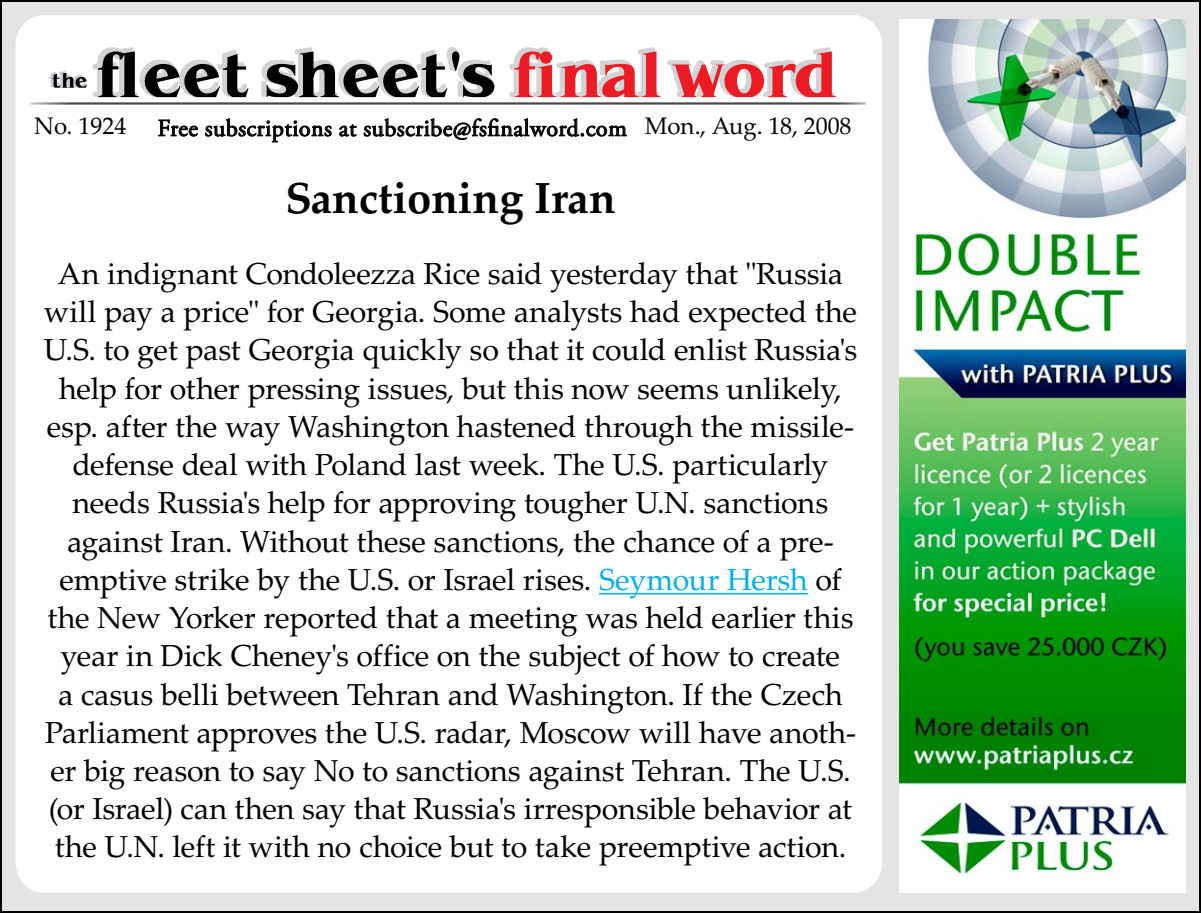
<style>
.page{position:relative;width:1201px;height:913px;background:#fff}
.page>*{position:absolute;margin:0;border:0;box-sizing:border-box;transform-origin:0 0}
.t1{font:700 43.6px "Palatino LTCE";color:#000}
.t2{font:30.4px/38.2px "Palatino LTCE";letter-spacing:-.01em;color:#000;text-align:center}
.t3{font:24px "Adobe Garamond Pro";letter-spacing:.02em;color:#000}
.t4{font:24px "Palatino LTCE";letter-spacing:-.005em;color:#000}
.s1{color:#00aeef}
</style>
<div class="page">
<div style="left:1px;top:1px;width:1198px;height:910px;background:#e5e4e4"></div>
<div style="left:16px;top:15px;width:865px;height:877px;background:#fff;border-radius:29px"></div>
<svg style="left:158px;top:119px;width:40px;height:17px"></svg>
<svg style="left:205px;top:118px;width:126px;height:24px"></svg>
<svg style="left:339px;top:124px;width:17px;height:13px"></svg>
<svg style="left:363px;top:118px;width:263px;height:22px"></svg>
<img style="left:30px;top:102px;width:836px;height:3px">
<svg style="left:49px;top:47px;width:446px;height:50px"></svg>
<svg style="left:509px;top:47px;width:326px;height:50px"></svg>
<hr style="left:599px;top:592px;width:208px;height:2px;background:#00aeef">
<img style="left:899px;top:19px;width:286px;height:872px">
<p class="t4" style="left:34px;top:112px;width:94px">No. 1924</p>
<p class="t4" style="left:644px;top:112px;width:208px">Mon., Aug. 18, 2008</p>
<p class="t3" style="left:157px;top:114px;width:471px">Free subscriptions at subscribe@fsfinalword.com</p>
<h1 class="t1" style="left:285px;top:173px;width:331px">Sanctioning Iran</h1>
<p class="t2" style="left:44px;top:255px;width:814px">An indignant Condoleezza Rice said yesterday that "Russia will pay a price" for Georgia. Some analysts had expected the U.S. to get past Georgia quickly so that it could enlist Russia's help for other pressing issues, but this now seems unlikely, esp. after the way Washington hastened through the missile&shy;defense deal with Poland last week. The U.S. particularly needs Russia's help for approving tougher U.N. sanctions against Iran. Without these sanctions, the chance of a pre&shy;emptive strike by the U.S. or Israel rises. <span class="s1">Seymour Hersh</span> of the New Yorker reported that a meeting was held earlier this year in Dick Cheney's office on the subject of how to create<br>a casus belli between Tehran and Washington. If the Czech Parliament approves the U.S. radar, Moscow will have anoth&shy;er big reason to say No to sanctions against Tehran. The U.S. (or Israel) can then say that Russia's irresponsible behavior at the U.N. left it with no choice but to take preemptive action.</p>
</div>
